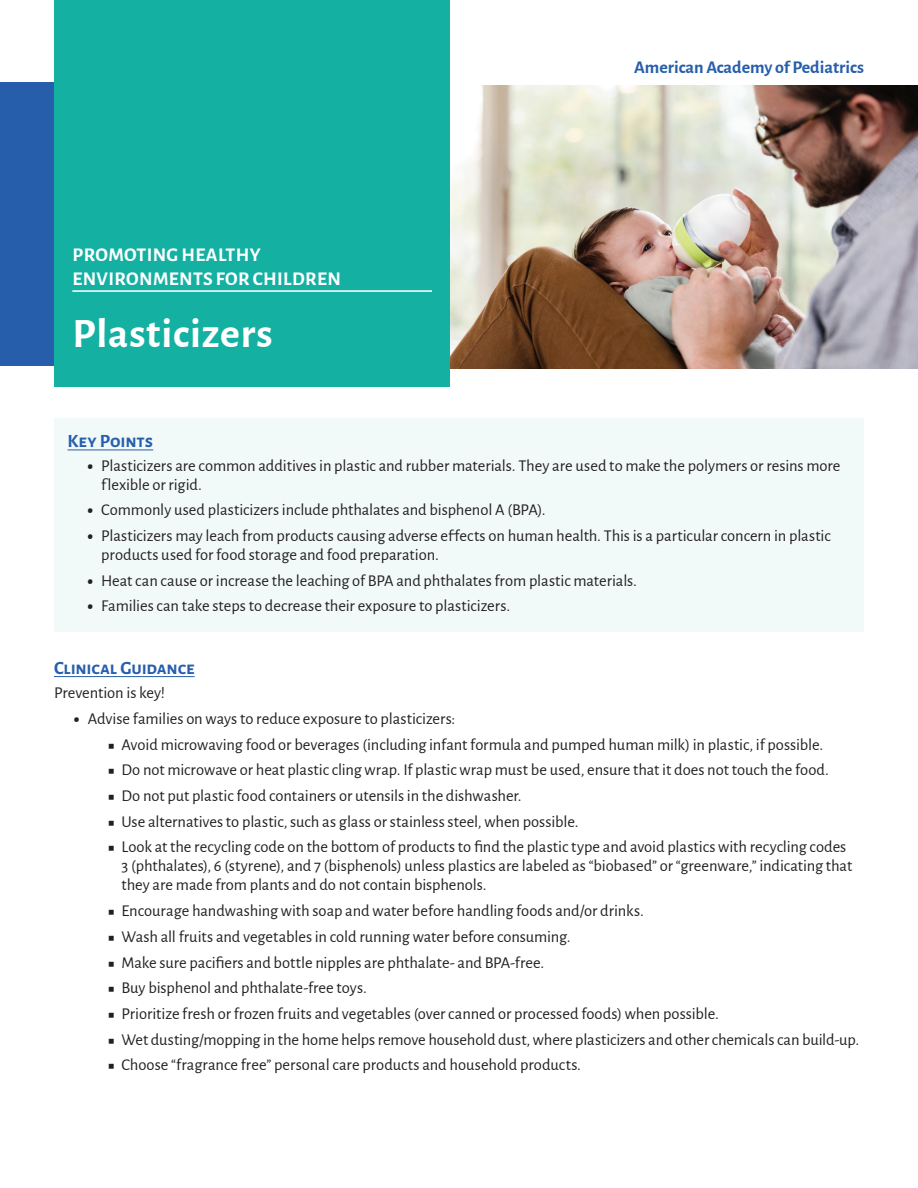
<style>
.page{position:relative;width:918px;height:1188px;background:#fff}
.page>*{position:absolute;margin:0;border:0;box-sizing:border-box;transform-origin:0 0}
.t1{font:700 42px "Alegreya Sans";letter-spacing:.02em;color:#fff}
.t2{font:700 19.5px/23.4px "Alegreya Sans";letter-spacing:.02em;color:#fff}
.t3{font:700 18.75px "Alegreya Sans";color:#275eac}
.t4{font:700 18px "Alegreya Sans";color:#275eac}
.t5{font:16.5px/19px "Alegreya Sans";letter-spacing:-.005em;color:#231f20}
.s1{font-weight:900}
</style>
<div class="page">
<img style="left:449px;top:85px;width:469px;height:284px">
<div style="left:54px;top:0;width:395px;height:387px;background:#14b1a3"></div>
<div style="left:0;top:82px;width:54px;height:284px;background:#275eac"></div>
<hr style="left:54px;top:676px;width:141px;height:1px;background:#275eac">
<div style="left:54px;top:418px;width:810px;height:214px;background:#f1f9f9"></div>
<hr style="left:68px;top:450px;width:85px;height:1px;background:#275eac">
<hr style="left:72px;top:290px;width:360px;height:2px;background:#fff">
<p class="t2" style="left:73px;top:242px;width:270px">PROMOTING HEALTHY<br>ENVIRONMENTS FOR CHILDREN</p>
<h1 class="t1" style="left:72px;top:302px;width:202px">Plasticizers</h1>
<p class="t4" style="left:634px;top:54px;width:231px">American Academy of Pediatrics</p>
<p class="t3" style="left:68px;top:427px;width:87px">Key Points</p>
<p class="t5" style="left:101px;top:455px;width:741px;text-indent:-13px"><span class="s1">•</span> Plasticizers are common additives in plastic and rubber materials. They are used to make the polymers or resins more flexible or rigid.</p>
<p class="t5" style="left:88px;top:500px;width:459px"><span class="s1">•</span> Commonly used plasticizers include phthalates and bisphenol A (BPA).</p>
<p class="t5" style="left:101px;top:525px;width:731px;text-indent:-13px"><span class="s1">•</span> Plasticizers may leach from products causing adverse effects on human health. This is a particular concern in plastic products used for food storage and food preparation.</p>
<p class="t5" style="left:88px;top:570px;width:551px"><span class="s1">•</span> Heat can cause or increase the leaching of BPA and phthalates from plastic materials.</p>
<p class="t5" style="left:88px;top:596px;width:424px"><span class="s1">•</span> Families can take steps to decrease their exposure to plasticizers.</p>
<p class="t3" style="left:54px;top:654px;width:142px">Clinical Guidance</p>
<p class="t5" style="left:54px;top:682px;width:113px">Prevention is key!</p>
<p class="t5" style="left:74px;top:708px;width:383px"><span class="s1">•</span> Advise families on ways to reduce exposure to plasticizers:</p>
<p class="t5" style="left:108px;top:734px;width:717px"><span class="s1">■</span> Avoid microwaving food or beverages (including infant formula and pumped human milk) in plastic, if possible.</p>
<p class="t5" style="left:108px;top:760px;width:722px"><span class="s1">■</span> Do not microwave or heat plastic cling wrap. If plastic wrap must be used, ensure that it does not touch the food.</p>
<p class="t5" style="left:108px;top:785px;width:415px"><span class="s1">■</span> Do not put plastic food containers or utensils in the dishwasher.</p>
<p class="t5" style="left:108px;top:811px;width:472px"><span class="s1">■</span> Use alternatives to plastic, such as glass or stainless steel, when possible.</p>
<p class="t5" style="left:121px;top:837px;width:732px;text-indent:-13px"><span class="s1">■</span> Look at the recycling code on the bottom of products to find the plastic type and avoid plastics with recycling codes<br>3 (phthalates), 6 (styrene), and 7 (bisphenols) unless plastics are labeled as “biobased” or “greenware,” indicating that they are made from plants and do not contain bisphenols.</p>
<p class="t5" style="left:108px;top:900px;width:537px"><span class="s1">■</span> Encourage handwashing with soap and water before handling foods and/or drinks.</p>
<p class="t5" style="left:108px;top:926px;width:464px"><span class="s1">■</span> Wash all fruits and vegetables in cold running water before consuming.</p>
<p class="t5" style="left:108px;top:952px;width:438px"><span class="s1">■</span> Make sure pacifiers and bottle nipples are phthalate- and BPA-free.</p>
<p class="t5" style="left:108px;top:978px;width:260px"><span class="s1">■</span> Buy bisphenol and phthalate-free toys.</p>
<p class="t5" style="left:108px;top:1003px;width:612px"><span class="s1">■</span> Prioritize fresh or frozen fruits and vegetables (over canned or processed foods) when possible.</p>
<p class="t5" style="left:108px;top:1029px;width:753px"><span class="s1">■</span> Wet dusting/mopping in the home helps remove household dust, where plasticizers and other chemicals can build-up.</p>
<p class="t5" style="left:108px;top:1055px;width:475px"><span class="s1">■</span> Choose “fragrance free” personal care products and household products.</p>
</div>
